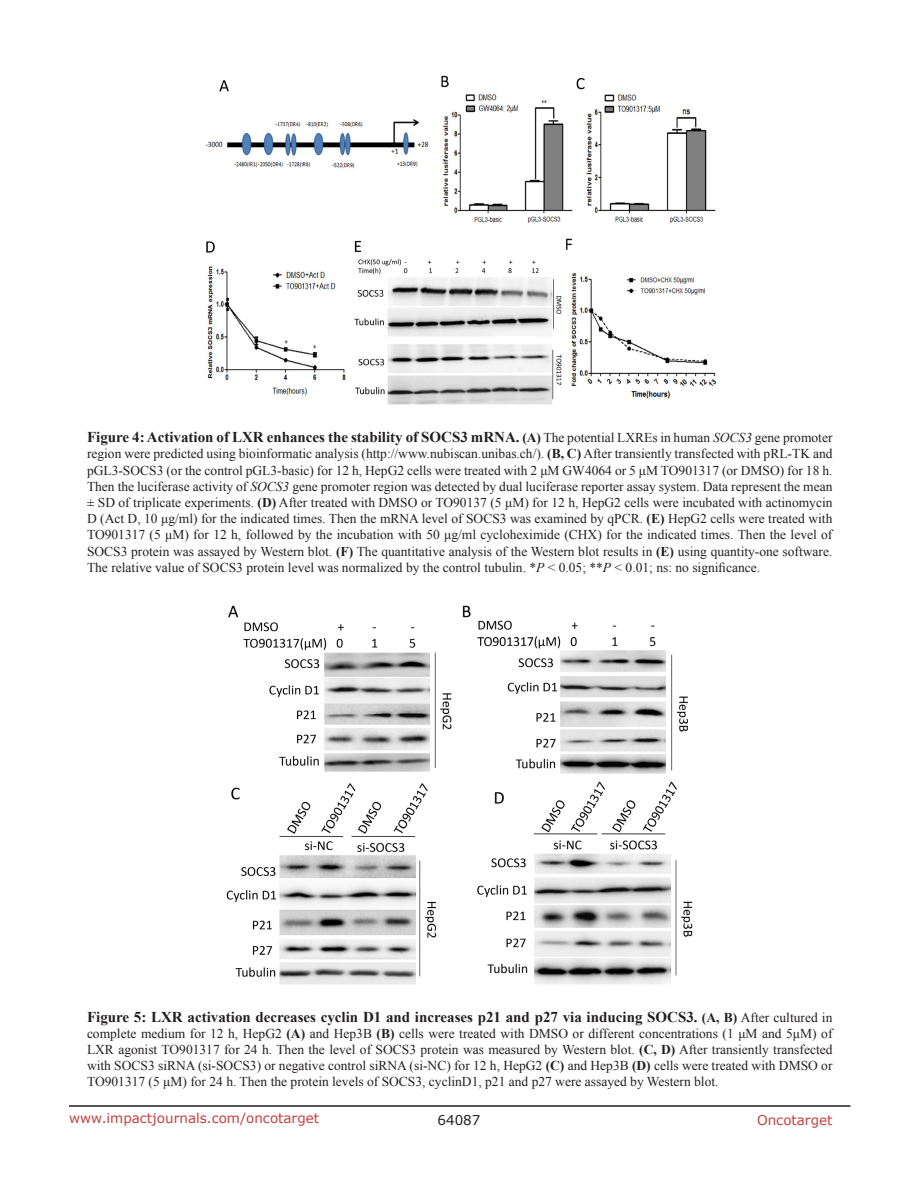
<style>
.page{position:relative;width:918px;height:1188px;background:#fff}
.page>*{position:absolute;margin:0;border:0;box-sizing:border-box;transform-origin:0 0}
.figuretext{font:700 15px "Times New Roman";color:#231f20}
.figuretext-2{font:13.5px/16.2px "Times New Roman";color:#231f20;text-align:justify}
.t1{font:13.5px "Verdana";color:#c24141}
.t2{font:13.5px "Verdana";color:#231f20}
.s1{font-size:13.5px}
.s2{font-weight:400;font-size:13.5px}
.s3{font-weight:400;font-style:italic;font-size:13.5px}
.s4{font-weight:700}
.s5{font-style:italic}
</style>
<div class="page">
<hr style="left:69px;top:1105px;width:781px;height:2px;background:#231f20">
<img style="left:227px;top:605px;width:466px;height:379px">
<img style="left:205px;top:75px;width:511px;height:330px">
<p class="figuretext" style="left:87px;top:427px;width:747px">Figure 4: Activation of LXR enhances the stability of SOCS3 mRNA. <span class="s1">(A)</span> <span class="s2">The potential LXREs in human</span> <span class="s3">SOCS3</span> <span class="s2">gene promoter</span></p>
<p class="figuretext-2" style="left:87px;top:446px;width:747px">region were predicted using bioinformatic analysis (http://www.nubiscan.unibas.ch/). <span class="s4">(B, C)</span> After transiently transfected with pRL-TK and pGL3-SOCS3 (or the control pGL3-basic) for 12 h, HepG2 cells were treated with 2 μM GW4064 or 5 μM TO901317 (or DMSO) for 18 h.<br>Then the luciferase activity of <span class="s5">SOCS3</span> gene promoter region was detected by dual luciferase reporter assay system. Data represent the mean ± SD of triplicate experiments. <span class="s4">(D)</span> After treated with DMSO or TO90137 (5 μM) for 12 h, HepG2 cells were incubated with actinomycin D (Act D, 10 μg/ml) for the indicated times. Then the mRNA level of SOCS3 was examined by qPCR. <span class="s4">(E)</span> HepG2 cells were treated with TO901317 (5 μM) for 12 h, followed by the incubation with 50 μg/ml cycloheximide (CHX) for the indicated times. Then the level of SOCS3 protein was assayed by Western blot. <span class="s4">(F)</span> The quantitative analysis of the Western blot results in <span class="s4">(E)</span> using quantity-one software.<br>The relative value of SOCS3 protein level was normalized by the control tubulin. *<span class="s5">P</span> &lt; 0.05; **<span class="s5">P</span> &lt; 0.01; ns: no significance.</p>
<p class="figuretext" style="left:87px;top:1006px;width:747px">Figure 5: LXR activation decreases cyclin D1 and increases p21 and p27 via inducing SOCS3. <span class="s1">(A, B)</span> <span class="s2">After cultured in</span></p>
<p class="figuretext-2" style="left:87px;top:1025px;width:747px">complete medium for 12 h, HepG2 <span class="s4">(A)</span> and Hep3B <span class="s4">(B)</span> cells were treated with DMSO or different concentrations (1 μM and 5μM) of LXR agonist TO901317 for 24 h. Then the level of SOCS3 protein was measured by Western blot. <span class="s4">(C, D)</span> After transiently transfected with SOCS3 siRNA (si-SOCS3) or negative control siRNA (si-NC) for 12 h, HepG2 <span class="s4">(C)</span> and Hep3B <span class="s4">(D)</span> cells were treated with DMSO or TO901317 (5 μM) for 24 h. Then the protein levels of SOCS3, cyclinD1, p21 and p27 were assayed by Western blot.</p>
<p class="t1" style="left:69px;top:1109px;width:252px">www.impactjournals.com/oncotarget</p>
<p class="t2" style="left:438px;top:1111px;width:44px">64087</p>
<p class="t1" style="left:757px;top:1111px;width:77px">Oncotarget</p>
</div>
